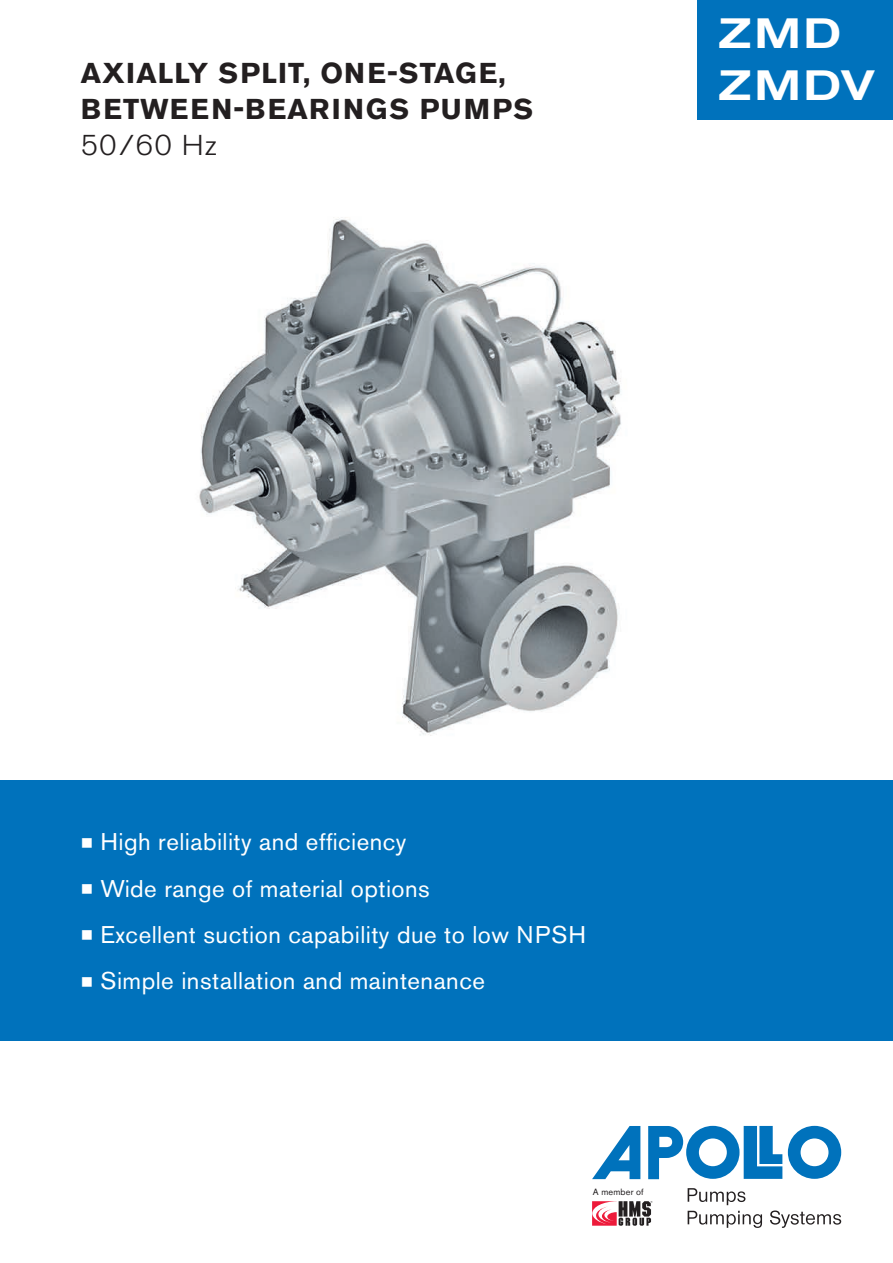
<style>
.page{position:relative;width:893px;height:1263px;background:#fff}
.page>*{position:absolute;margin:0;border:0;box-sizing:border-box;transform-origin:0 0}
.t1{font:500 expanded 42px/52.8px "Akzidenz Grotesk Pro";letter-spacing:.05em;color:#fff}
.t2{font:700 28.5px/36px "Akzidenz Grotesk Pro";letter-spacing:.04em;color:#231f20}
.t3{font:24px "Akzidenz Grotesk Pro";letter-spacing:.02em;color:#fff}
.t4{font:9px "Akzidenz Grotesk Pro";letter-spacing:.015em;color:#231f20}
.s1{font-weight:300}
</style>
<div class="page">
<img style="left:199px;top:0;width:694px;height:1225px">
<div style="left:698px;top:0;width:195px;height:119px;background:#0072bc"></div>
<div style="left:0;top:780px;width:893px;height:261px;background:#0072bc"></div>
<svg style="left:688px;top:1188px;width:153px;height:40px"></svg>
<svg style="left:788px;top:1126px;width:53px;height:53px"></svg>
<svg style="left:592px;top:1126px;width:48px;height:53px"></svg>
<svg style="left:648px;top:1126px;width:134px;height:53px"></svg>
<svg style="left:592px;top:1201px;width:60px;height:25px"></svg>
<p class="t2" style="left:81px;top:55px;width:454px">AXIALLY SPLIT, ONE-STAGE,<br>BETWEEN-BEARINGS PUMPS<br><span class="s1">50/60 Hz</span></p>
<p class="t1" style="left:718px;top:6px;width:159px">ZMD<br>ZMDV</p>
<p class="t3" style="left:81px;top:826px;width:327px">■ High reliability and efficiency</p>
<p class="t3" style="left:81px;top:872px;width:351px">■ Wide range of material options</p>
<p class="t3" style="left:81px;top:919px;width:507px">■ Excellent suction capability due to low NPSH</p>
<p class="t3" style="left:81px;top:965px;width:406px">■ Simple installation and maintenance</p>
<p class="t4" style="left:593px;top:1186px;width:52px">A member of</p>
</div>
